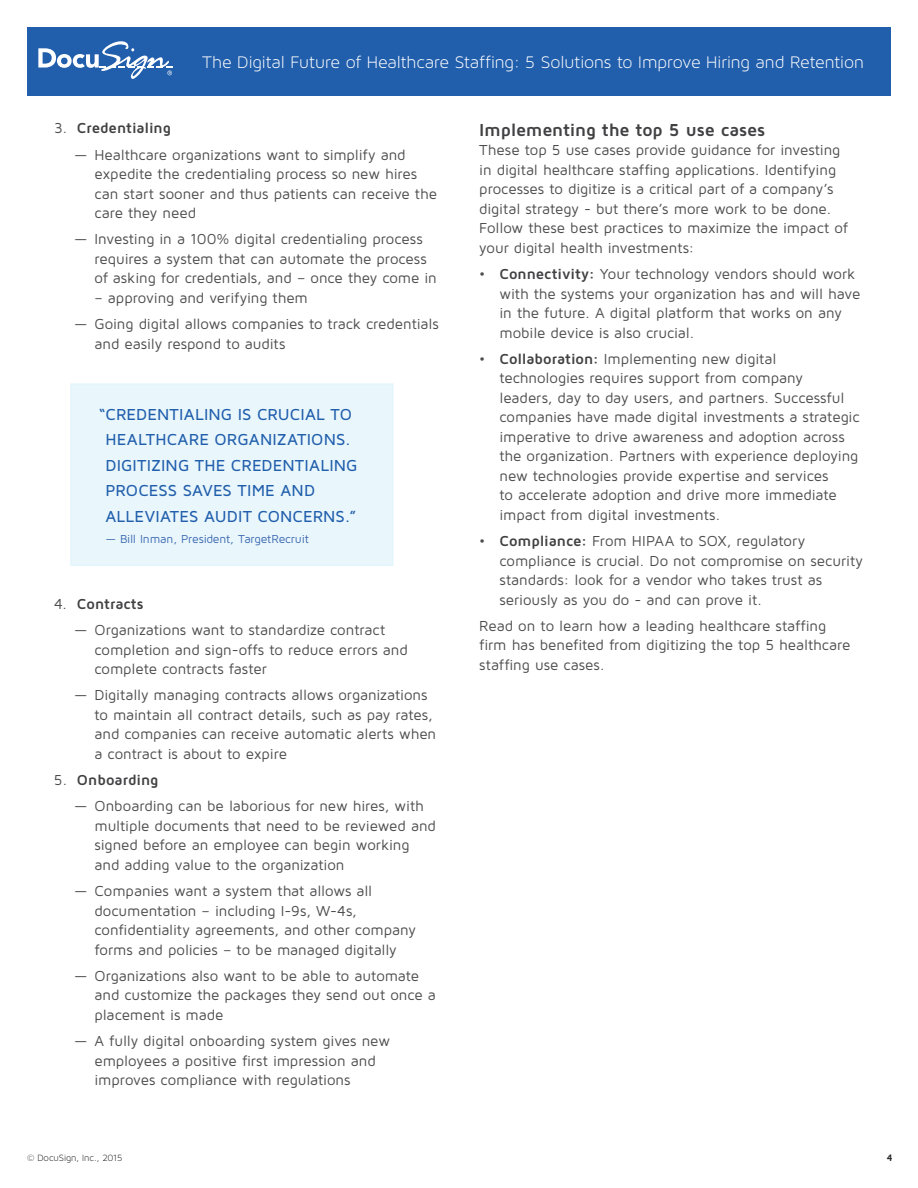
<style>
.page{position:relative;width:918px;height:1188px;background:#fff}
.page>*{position:absolute;margin:0;border:0;box-sizing:border-box;transform-origin:0 0}
.t1{font:18px "Maven Pro Light 300";letter-spacing:-.005em;color:#fff}
.t2{font:700 18px "Maven Pro";letter-spacing:-.01em;color:#414042}
.t3{font:500 16.5px/25.5px "Maven Pro";letter-spacing:.01em;color:#215eac}
.t4{font:15px/19.5px "Maven Pro";letter-spacing:-.005em;color:#4d4d4f}
.t5{font:700 15px "Maven Pro";letter-spacing:-.005em;color:#414042}
.t6{font:12px "Maven Pro";letter-spacing:-.015em;color:#3d69b2}
.t7{font:9.75px "Maven Pro Light 300";letter-spacing:-.005em;color:#231f20}
.t8{font:700 9.75px "Maven Pro";color:#231f20}
.s1{font-weight:400;color:#4d4d4f}
.s2{font-weight:700;color:#414042}
</style>
<div class="page">
<div style="left:27px;top:27px;width:864px;height:68px;background:#215eac"></div>
<svg style="left:38px;top:41px;width:134px;height:38px"></svg>
<div style="left:71px;top:384px;width:322px;height:181px;background:#e9f7fc"></div>
<div style="left:70px;top:383px;width:324px;height:183px;border:2px solid #e5f5fc"></div>
<p class="t1" style="left:202px;top:53px;width:663px">The Digital Future of Healthcare Staffing: 5 Solutions to Improve Hiring and Retention</p>
<p class="t5" style="left:54px;top:119px;width:118px"><span class="s1">3.</span> Credentialing</p>
<p class="t4" style="left:94px;top:144px;width:344px;text-indent:-20px">— Healthcare organizations want to simplify and expedite the credentialing process so new hires can start sooner and thus patients can receive the care they need</p>
<p class="t4" style="left:94px;top:229px;width:344px;text-indent:-20px">— Investing in a 100% digital credentialing process requires a system that can automate the process of asking for credentials, and – once they come in</p>
<p class="t4" style="left:94px;top:288px;width:215px">– approving and verifying them</p>
<p class="t4" style="left:94px;top:314px;width:346px;text-indent:-20px">— Going digital allows companies to track credentials and easily respond to audits</p>
<p class="t3" style="left:99px;top:401px;width:18px">“CRE</p>
<p class="t3" style="left:105px;top:401px;width:254px;text-indent:31px">DENTIALI NG I S CRUCIAL TO<br>HEALTHCARE ORGANIZATIO NS.<br>DIGITIZI NG THE CREDENTIALI NG<br>PROCESS SAVES TI ME AND<br>ALLEVIATES AUDIT CONCERNS.”</p>
<p class="t6" style="left:105px;top:531px;width:205px">— Bill Inman, President, TargetRecruit</p>
<p class="t5" style="left:54px;top:594px;width:91px"><span class="s1">4.</span> Contracts</p>
<p class="t4" style="left:94px;top:620px;width:315px;text-indent:-20px">— Organizations want to standardize contract completion and sign-offs to reduce errors and complete contracts faster</p>
<p class="t4" style="left:94px;top:685px;width:343px;text-indent:-20px">— Digitally managing contracts allows organizations to maintain all contract details, such as pay rates, and companies can receive automatic alerts when a contract is about to expire</p>
<p class="t5" style="left:54px;top:771px;width:106px"><span class="s1">5.</span> Onboarding</p>
<p class="t4" style="left:94px;top:796px;width:343px;text-indent:-20px">— Onboarding can be laborious for new hires, with multiple documents that need to be reviewed and signed before an employee can begin working and adding value to the organization</p>
<p class="t4" style="left:94px;top:881px;width:323px;text-indent:-20px">— Companies want a system that allows all documentation – including I-9s, W-4s, confidentiality agreements, and other company forms and policies – to be managed digitally</p>
<p class="t4" style="left:94px;top:966px;width:343px;text-indent:-20px">— Organizations also want to be able to automate and customize the packages they send out once a placement is made</p>
<p class="t4" style="left:94px;top:1031px;width:297px;text-indent:-20px">— A fully digital onboarding system gives new employees a positive first impression and improves compliance with regulations</p>
<p class="t2" style="left:479px;top:118px;width:287px">Implementing the top 5 use cases</p>
<p class="t4" style="left:479px;top:140px;width:370px">These top 5 use cases provide guidance for investing in digital healthcare staffing applications. Identifying processes to digitize is a critical part of a company’s digital strategy - but there’s more work to be done.<br>Follow these best practices to maximize the impact of your digital health investments:</p>
<p class="t4" style="left:500px;top:264px;width:362px;text-indent:-20px">• <span class="s2">Connectivity:</span> Your technology vendors should work with the systems your organization has and will have in the future. A digital platform that works on any mobile device is also crucial.</p>
<p class="t4" style="left:500px;top:348px;width:362px;text-indent:-20px">• <span class="s2">Collaboration:</span> Implementing new digital technologies requires support from company leaders, day to day users, and partners. Successful companies have made digital investments a strategic imperative to drive awareness and adoption across the organization. Partners with experience deploying new technologies provide expertise and services<br>to accelerate adoption and drive more immediate impact from digital investments.</p>
<p class="t4" style="left:500px;top:531px;width:365px;text-indent:-20px">• <span class="s2">Compliance:</span> From HIPAA to SOX, regulatory compliance is crucial. Do not compromise on security standards: look for a vendor who takes trust as seriously as you do - and can prove it.</p>
<p class="t4" style="left:479px;top:615px;width:373px">Read on to learn how a leading healthcare staffing firm has benefited from digitizing the top 5 healthcare staffing use cases.</p>
<p class="t7" style="left:27px;top:1153px;width:97px">© DocuSign, Inc., 2015</p>
<p class="t8" style="left:887px;top:1151px;width:7px">4</p>
</div>
